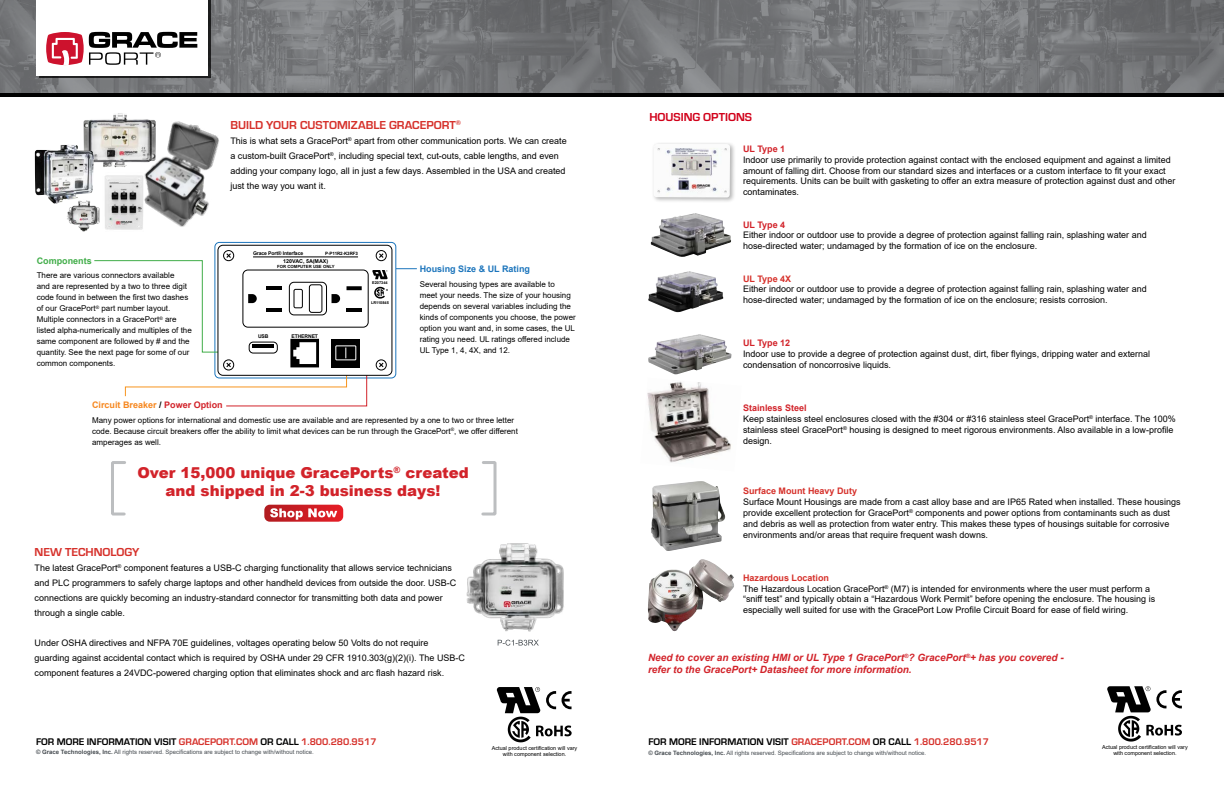
<style>
.page{position:relative;width:1224px;height:792px;background:#fff}
.page>*{position:absolute;margin:0;border:0;box-sizing:border-box;transform-origin:0 0}
.t1{font:900 15px/18px "Arial";color:#d2232a;text-align:center}
.t2{font:700 12px "Eurostile";color:#d6312b}
.t3{font:700 12px "Eurostile";color:#d1001a}
.t4{font:italic 700 10px/12px "Arial";color:#d2232a}
.t5{font:700 10px "Eurostile";color:#000}
.t6{font:9px/10.8px "Arial";color:#000}
.t7{font:700 9px "Arial";color:#d6312b}
.t8{font:700 9px "Arial";color:#f6871f}
.t9{font:700 9px "Arial";color:#d2232a}
.t10{font:700 9px "Arial";color:#1c75bc}
.t11{font:700 9px "Arial";color:#41ad49}
.t12{font:8px/11px "Arial";color:#000}
.t13{font:6px "Arial";color:#464c51}
.t14{font:5.5px/6.6px "Arial";color:#000;text-align:center}
.t15{font:700 5.3px "Arial";color:#000}
.t16{font:700 5.1px "Arial";letter-spacing:-.02em;color:#000}
.t17{font:700 4.5px "Arial";letter-spacing:-.02em;color:#000}
.t18{font:700 4.3px "Arial";color:#000}
.t19{font:700 3.9px "Arial";color:#000}
.s1{color:#000}
.s2{color:#d2232a}
.s3{color:#d6312b}
.s4{font-weight:700}
.s5{font-weight:700;color:#d2232a}
.s6{font-weight:700;color:#d6312b}
</style>
<div class="page">
<img style="left:105px;top:175px;width:38px;height:55px">
<div style="left:214px;top:242px;width:182px;height:136px;border:1px solid #1c75bc;border-radius:4px"></div>
<img style="left:0;top:0;width:1224px;height:93px">
<hr style="left:0;top:93px;width:613px;height:3px;background:#000">
<hr style="left:613px;top:93px;width:611px;height:3px;background:#000">
<div style="left:39px;top:0;width:172px;height:78px;background:#000;opacity:.75"></div>
<div style="left:36px;top:0;width:171px;height:75px;background:#fff"></div>
<svg style="left:46px;top:32px;width:151px;height:33px"></svg>
<svg style="left:1107px;top:686px;width:75px;height:56px"></svg>
<svg style="left:396px;top:268px;width:21px;height:1px"></svg>
<img style="left:651px;top:213px;width:80px;height:44px">
<img style="left:648px;top:271px;width:75px;height:41px">
<img style="left:648px;top:334px;width:84px;height:40px">
<div style="left:651px;top:142px;width:85px;height:62px;background:#000;opacity:.3"></div>
<img style="left:653px;top:144px;width:77px;height:54px">
<img style="left:651px;top:481px;width:75px;height:70px">
<img style="left:648px;top:559px;width:86px;height:72px">
<img style="left:647px;top:381px;width:84px;height:82px">
<img style="left:144px;top:121px;width:75px;height:106px">
<img style="left:466px;top:543px;width:98px;height:98px">
<svg style="left:498px;top:640px;width:41px;height:6px"></svg>
<svg style="left:481px;top:461px;width:16px;height:55px"></svg>
<svg style="left:111px;top:461px;width:15px;height:55px"></svg>
<svg style="left:497px;top:687px;width:75px;height:55px"></svg>
<img style="left:84px;top:113px;width:72px;height:54px">
<img style="left:35px;top:145px;width:59px;height:59px">
<img style="left:72px;top:200px;width:14px;height:7px">
<svg style="left:264px;top:505px;width:79px;height:17px"></svg>
<div style="left:218px;top:245px;width:174px;height:130px;border:1px solid #000;border-radius:5px"></div>
<div style="left:376px;top:250px;width:10px;height:11px;border:1px solid #000;border-radius:50%"></div>
<div style="left:223px;top:250px;width:11px;height:11px;border:1px solid #000;border-radius:50%"></div>
<svg style="left:94px;top:253px;width:294px;height:154px"></svg>
<p class="t11" style="left:37px;top:254px;width:56px">Components</p>
<p class="t12" style="left:37px;top:270px;width:157px">There are various connectors available<br>and are represented by a two to three digit code found in between the first two dashes of our GracePort<sup>®</sup> part number layout.<br>Multiple connectors in a GracePort<sup>®</sup> are listed alpha-numerically and multiples of the same component are followed by # and the quantity. See the next page for some of our common components.</p>
<h2 class="t2" style="left:230px;top:116px;width:232px">BUILD YOUR CUSTOMIZABLE GRACEPORT<sup>®</sup></h2>
<p class="t6" style="left:230px;top:133px;width:338px;line-height:15px">This is what sets a GracePort<sup>®</sup> apart from other communication ports. We can create a custom-built GracePort<sup>®</sup>, including special text, cut-outs, cable lengths, and even adding your company logo, all in just a few days. Assembled in the USA and created just the way you want it.</p>
<p class="t16" style="left:253px;top:249px;width:52px">Grace Port® Interface</p>
<p class="t17" style="left:325px;top:250px;width:34px">P-P11R2-K3RF3</p>
<p class="t15" style="left:283px;top:257px;width:47px">120VAC, 5A(MAX)</p>
<p class="t18" style="left:277px;top:264px;width:59px">FOR COMPUTER USE ONLY</p>
<p class="t16" style="left:258px;top:332px;width:12px">USB</p>
<p class="t16" style="left:291px;top:332px;width:28px">ETHERNET</p>
<p class="t19" style="left:372px;top:280px;width:17px">E207344</p>
<p class="t19" style="left:371px;top:300px;width:19px">LR110845</p>
<p class="t10" style="left:420px;top:263px;width:112px">Housing Size &amp; UL Rating</p>
<p class="t12" style="left:420px;top:278px;width:158px">Several housing types are available to<br>meet your needs. The size of your housing depends on several variables including the kinds of components you choose, the power option you want and, in some cases, the UL rating you need. UL ratings offered include UL Type 1, 4, 4X, and 12.</p>
<p class="t8" style="left:92px;top:398px;width:132px">Circuit Breaker <span class="s1">/</span> <span class="s2">Power Option</span></p>
<p class="t12" style="left:92px;top:414px;width:427px">Many power options for international and domestic use are available and are represented by a one to two or three letter code. Because circuit breakers offer the ability to limit what devices can be run through the GracePort<sup>®</sup>, we offer different amperages as well.</p>
<h1 class="t1" style="left:137px;top:463px;width:333px">Over 15,000 unique GracePorts<sup>®</sup> created and shipped in 2-3 business days!</h1>
<h2 class="t2" style="left:35px;top:544px;width:107px">NEW TECHNOLOGY</h2>
<p class="t6" style="left:35px;top:561px;width:423px;line-height:15px">The latest GracePort<sup>®</sup> component features a USB-C charging functionality that allows service technicians and PLC programmers to safely charge laptops and other handheld devices from outside the door. USB-C connections are quickly becoming an industry-standard connector for transmitting both data and power through a single cable.</p>
<p class="t6" style="left:35px;top:636px;width:432px;line-height:15px">Under OSHA directives and NFPA 70E guidelines, voltages operating below 50 Volts do not require guarding against accidental contact which is required by OSHA under 29 CFR 1910.303(g)(2)(i). The USB-C component features a 24VDC-powered charging option that eliminates shock and arc flash hazard risk.</p>
<p class="t5" style="left:36px;top:735px;width:342px">FOR MORE INFORMATION VISIT <span class="s3">GRACEPORT.COM</span> OR CALL <span class="s3">1.800.280.9517</span></p>
<p class="t13" style="left:36px;top:748px;width:279px"><span class="s4">© Grace Technologies, Inc.</span> All rights reserved. Specifications are subject to change with/without notice.</p>
<p class="t14" style="left:492px;top:744px;width:87px">Actual product certification will vary with component selection.</p>
<h2 class="t3" style="left:649px;top:109px;width:104px">HOUSING OPTIONS</h2>
<p class="t9" style="left:743px;top:142px;width:44px">UL Type 1</p>
<p class="t6" style="left:743px;top:154px;width:434px">Indoor use primarily to provide protection against contact with the enclosed equipment and against a limited amount of falling dirt. Choose from our standard sizes and interfaces or a custom interface to fit your exact requirements. Units can be built with gasketing to offer an extra measure of protection against dust and other contaminates.</p>
<p class="t9" style="left:743px;top:218px;width:44px">UL Type 4</p>
<p class="t6" style="left:743px;top:230px;width:405px">Either indoor or outdoor use to provide a degree of protection against falling rain, splashing water and hose-directed water; undamaged by the formation of ice on the enclosure.</p>
<p class="t7" style="left:743px;top:272px;width:50px">UL Type 4X</p>
<p class="t6" style="left:743px;top:284px;width:405px">Either indoor or outdoor use to provide a degree of protection against falling rain, splashing water and hose-directed water; undamaged by the formation of ice on the enclosure; resists corrosion.</p>
<p class="t9" style="left:743px;top:337px;width:49px">UL Type 12</p>
<p class="t6" style="left:743px;top:349px;width:409px">Indoor use to provide a degree of protection against dust, dirt, fiber flyings, dripping water and external condensation of noncorrosive liquids.</p>
<p class="t6" style="left:743px;top:403px;width:434px"><span class="s5">Stainless Steel<br></span>Keep stainless steel enclosures closed with the #304 or #316 stainless steel GracePort<sup>®</sup> interface. The 100% stainless steel GracePort<sup>®</sup> housing is designed to meet rigorous environments. Also available in a low-profile design.</p>
<p class="t7" style="left:743px;top:485px;width:116px">Surface Mount Heavy Duty</p>
<p class="t6" style="left:743px;top:497px;width:439px">Surface Mount Housings are made from a cast alloy base and are IP65 Rated when installed. These housings provide excellent protection for GracePort<sup>®</sup> components and power options from contaminants such as dust and debris as well as protection from water entry. This makes these types of housings suitable for corrosive environments and/or areas that require frequent wash downs.</p>
<p class="t6" style="left:743px;top:572px;width:414px"><span class="s6">Hazardous Location<br></span>The Hazardous Location GracePort<sup>®</sup> (M7) is intended for environments where the user must perform a “sniff test” and typically obtain a “Hazardous Work Permit” before opening the enclosure. The housing is especially well suited for use with the GracePort Low Profile Circuit Board for ease of field wiring.</p>
<p class="t4" style="left:648px;top:652px;width:417px">Need to cover an existing HMI or UL Type 1 GracePort<sup>®</sup>? GracePort<sup>®</sup>+ has you covered - refer to the GracePort+ Datasheet for more information.</p>
<p class="t5" style="left:648px;top:735px;width:342px">FOR MORE INFORMATION VISIT <span class="s3">GRACEPORT.COM</span> OR CALL <span class="s3">1.800.280.9517</span></p>
<p class="t13" style="left:649px;top:749px;width:279px"><span class="s4">© Grace Technologies, Inc.</span> All rights reserved. Specifications are subject to change with/without notice.</p>
<p class="t14" style="left:1102px;top:744px;width:87px">Actual product certification will vary with component selection.</p>
</div>
